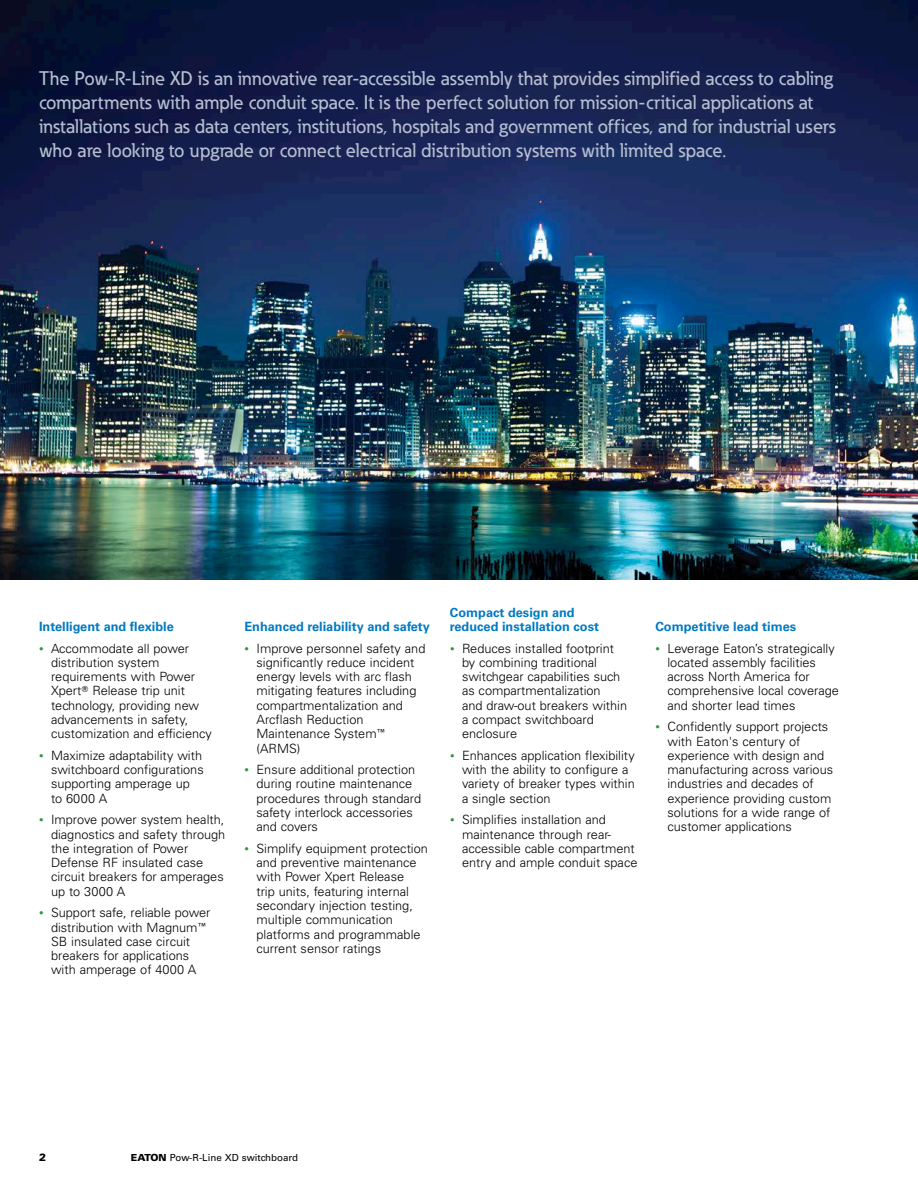
<style>
.page{position:relative;width:918px;height:1188px;background:#fff}
.page>*{position:absolute;margin:0;border:0;box-sizing:border-box;transform-origin:0 0}
.t1{font:500 19.5px/24px "Eaton";color:#b5bed1}
.t2{font:300 12.75px/14.2px "Univers LT Std";color:#000}
.t3{font:700 12.75px/14.2px "Univers LT Std";color:#007ac2}
.t4{font:900 10.5px "Univers LT Std";color:#000}
.t5{font:9.75px "Univers LT Std";color:#000}
.s1{font-size:9px;color:#2d953d}
.s2{font-family:"Universal Newswith Comm Pi";font-weight:400}
.s3{font-weight:900}
</style>
<div class="page">
<img style="left:0;top:0;width:918px;height:580px">
<p class="t1" style="left:39px;top:66px;width:798px">The Pow-R-Line XD is an innovative rear-accessible assembly that provides simplified access to cabling compartments with ample conduit space. It is the perfect solution for mission-critical applications at installations such as data centers, institutions, hospitals and government offices, and for industrial users who are looking to upgrade or connect electrical distribution systems with limited space.</p>
<p class="t3" style="left:39px;top:619px;width:136px">Intelligent and flexible</p>
<p class="t2" style="left:51px;top:641px;width:162px;text-indent:-12px"><span class="s1">•</span> Accommodate all power distribution system requirements with Power<br>Xpert<span class="s2">T</span> Release trip unit technology, providing new advancements in safety, customization and efficiency</p>
<p class="t2" style="left:51px;top:748px;width:154px;text-indent:-12px"><span class="s1">•</span> Maximize adaptability with switchboard configurations supporting amperage up to 6000 A</p>
<p class="t2" style="left:51px;top:813px;width:176px;text-indent:-12px"><span class="s1">•</span> Improve power system health, diagnostics and safety through the integration of Power<br>Defense RF insulated case circuit breakers for amperages up to 3000 A</p>
<p class="t2" style="left:51px;top:906px;width:161px;text-indent:-12px"><span class="s1">•</span> Support safe, reliable power distribution with Magnum<span class="s2">E<br></span>SB insulated case circuit breakers for applications with amperage of 4000 A</p>
<p class="t3" style="left:244px;top:619px;width:187px">Enhanced reliability and safety</p>
<p class="t2" style="left:256px;top:641px;width:170px;text-indent:-12px"><span class="s1">•</span> Improve personnel safety and significantly reduce incident energy levels with arc flash mitigating features including compartmentalization and<br>Arcflash Reduction<br>Maintenance System<span class="s2">E </span>(ARMS)</p>
<p class="t2" style="left:256px;top:763px;width:166px;text-indent:-12px"><span class="s1">•</span> Ensure additional protection during routine maintenance procedures through standard safety interlock accessories and covers</p>
<p class="t2" style="left:256px;top:841px;width:173px;text-indent:-12px"><span class="s1">•</span> Simplify equipment protection and preventive maintenance with Power Xpert Release<br>trip units, featuring internal secondary injection testing, multiple communication platforms and programmable current sensor ratings</p>
<p class="t3" style="left:450px;top:605px;width:151px">Compact design and reduced installation cost</p>
<p class="t2" style="left:462px;top:641px;width:167px;text-indent:-12px"><span class="s1">•</span> Reduces installed footprint by combining traditional switchgear capabilities such as compartmentalization<br>and draw-out breakers within a compact switchboard enclosure</p>
<p class="t2" style="left:462px;top:748px;width:174px;text-indent:-12px"><span class="s1">•</span> Enhances application flexibility with the ability to configure a variety of breaker types within a single section</p>
<p class="t2" style="left:462px;top:813px;width:177px;text-indent:-12px"><span class="s1">•</span> Simplifies installation and maintenance through rear&shy;accessible cable compartment entry and ample conduit space</p>
<p class="t3" style="left:655px;top:619px;width:142px">Competitive lead times</p>
<p class="t2" style="left:668px;top:641px;width:173px;text-indent:-12px"><span class="s1">•</span> Leverage Eaton’s strategically located assembly facilities across North America for comprehensive local coverage and shorter lead times</p>
<p class="t2" style="left:668px;top:720px;width:167px;text-indent:-12px"><span class="s1">•</span> Confidently support projects with Eaton's century of experience with design and manufacturing across various industries and decades of experience providing custom solutions for a wide range of customer applications</p>
<p class="t4" style="left:39px;top:1151px;width:9px">2</p>
<p class="t5" style="left:131px;top:1152px;width:169px"><span class="s3">EATON</span> Pow-R-Line XD switchboard</p>
</div>
